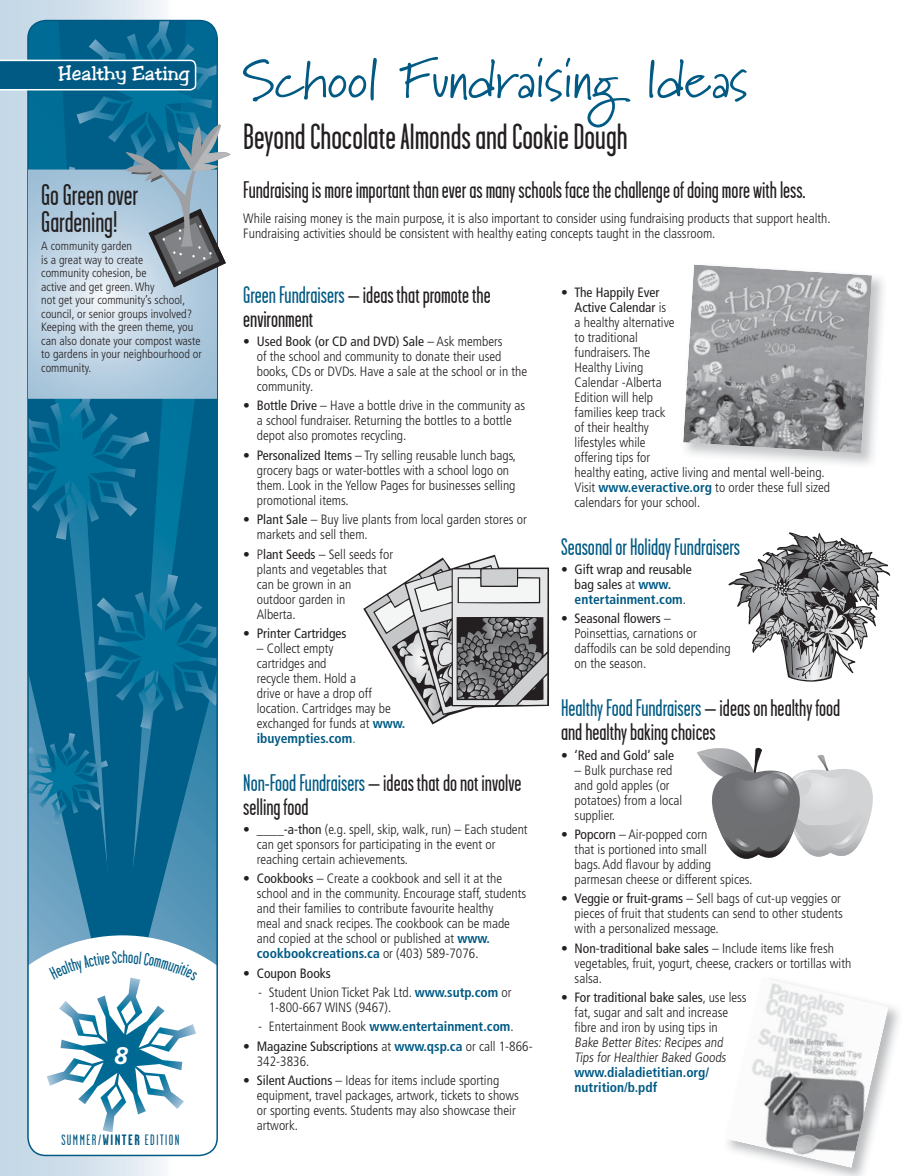
<style>
.page{position:relative;width:906px;height:1176px;background:#fff}
.page>*{position:absolute;margin:0;border:0;box-sizing:border-box;transform-origin:0 0}
.t1{font:54px "Marydale";color:#005a84}
.t2{font:36.3px "Garage Gothic";color:#231f20}
.t3{font:30px/27px "Garage Gothic";color:#231f20}
.t4{font:24px/24px "Garage Gothic";color:#231f20}
.t5{font:24px "Garage Gothic";color:#005a84}
.t6{font:italic 700 24px "Frutiger";color:#fff}
.t7{font:20.25px "Jester";color:#fff}
.t8{font:15px "Garage Gothic";letter-spacing:.1em;color:#005a84}
.t9{font:300 condensed 13.5px/15px "Frutiger";color:#231f20}
.t10{font:condensed 13.5px/15px "Frutiger";color:#231f20;text-align:center}
.t11{font:700 condensed 13.5px/15px "Frutiger";color:#005a84}
.t12{font:300 condensed 12px/13.5px "Frutiger";color:#231f20}
.s1{font-weight:700}
.s2{color:#005a84}
.s3{font-weight:400}
.s4{font-weight:300}
.s5{font-weight:700;color:#005a84}
.s6{font-weight:300;color:#231f20}
</style>
<div class="page">
<svg style="left:0;top:0;width:172px;height:1175px;background:#c8dae7"></svg>
<svg style="left:124px;top:539px;width:91px;height:396px;background:#23779e"></svg>
<svg style="left:30px;top:539px;width:94px;height:396px;background:#2b7a9f"></svg>
<svg style="left:30px;top:574px;width:185px;height:249px;background:#0f6c94"></svg>
<svg style="left:0;top:21px;width:230px;height:518px;background:#69a0ba"></svg>
<svg style="left:363px;top:554px;width:185px;height:170px"></svg>
<img style="left:682px;top:264px;width:189px;height:189px">
<svg style="left:728px;top:532px;width:161px;height:149px"></svg>
<svg style="left:697px;top:747px;width:176px;height:112px"></svg>
<img style="left:804px;top:1006px;width:95px;height:169px">
<img style="left:728px;top:980px;width:160px;height:187px">
<svg style="left:28px;top:935px;width:189px;height:220px"></svg>
<h3 class="t7" style="left:59px;top:61px;width:132px">Healthy Eating</h3>
<h3 class="t3" style="left:41px;top:184px;width:98px">Go Green over<br>Gardening!</h3>
<p class="t12" style="left:41px;top:240px;width:162px">A community garden<br>is a great way to create<br>community cohesion, be<br>active and get green. Why<br>not get your community’s school, council, or senior groups involved?<br>Keeping with the green theme, you can also donate your compost waste to gardens in your neighbourhood or community.</p>
<h3 class="t6" style="left:114px;top:1045px;width:15px">8</h3>
<p class="t8" style="left:61px;top:1133px;width:120px">SUMMER/<span class="s1">WINTER</span> EDITION</p>
<h1 class="t1" style="left:243px;top:47px;width:505px">School Fundraising Ideas</h1>
<h2 class="t2" style="left:243px;top:123px;width:386px">Beyond Chocolate Almonds and Cookie Dough</h2>
<h3 class="t4" style="left:243px;top:179px;width:563px">Fundraising is more important than ever as many schools face the challenge of doing more with less.</h3>
<p class="t9" style="left:243px;top:212px;width:588px">While raising money is the main purpose, it is also important to consider using fundraising products that support health.<br>Fundraising activities should be consistent with healthy eating concepts taught in the classroom.</p>
<h3 class="t4" style="left:243px;top:284px;width:249px"><span class="s2">Green Fundraisers</span> – ideas that promote the environment</h3>
<p class="t9" style="left:256px;top:335px;width:272px;text-indent:-14px">• <span class="s3">Used Book (or CD and DVD) Sale</span> – Ask members<br>of the school and community to donate their used books, CDs or DVDs. Have a sale at the school or in the community.</p>
<p class="t9" style="left:256px;top:399px;width:270px;text-indent:-14px">• <span class="s3">Bottle Drive</span> – Have a bottle drive in the community as a school fundraiser. Returning the bottles to a bottle depot also promotes recycling.</p>
<p class="t9" style="left:256px;top:448px;width:261px;text-indent:-14px">• <span class="s3">Personalized Items</span> – Try selling reusable lunch bags, grocery bags or water-bottles with a school logo on them. Look in the Yellow Pages for businesses selling promotional items.</p>
<p class="t9" style="left:256px;top:513px;width:271px;text-indent:-14px">• <span class="s3">Plant Sale</span> – Buy live plants from local garden stores or markets and sell them.</p>
<p class="t9" style="left:256px;top:547px;width:138px;text-indent:-14px">• P<span class="s3">lant Seeds</span> – Sell seeds for plants and vegetables that can be grown in an outdoor garden in<br>Alberta.</p>
<p class="t10" style="left:243px;top:626px;width:105px"><span class="s4">•</span> Printer Cartridges</p>
<p class="t9" style="left:256px;top:641px;width:150px">– Collect empty<br>cartridges and<br>recycle them. Hold a<br>drive or have a drop off location. Cartridges may be exchanged for funds at <span class="s5">www. ibuyempties.com</span><span class="s2">.</span></p>
<h3 class="t4" style="left:243px;top:772px;width:279px"><span class="s2">Non-Food Fundraisers</span> – ideas that do not involve selling food</h3>
<p class="t9" style="left:256px;top:822px;width:272px;text-indent:-14px">• <span class="s3">____-a-thon</span> (e.g. spell, skip, walk, run) – Each student can get sponsors for participating in the event or reaching certain achievements.</p>
<p class="t9" style="left:256px;top:872px;width:271px;text-indent:-14px">• <span class="s3">Cookbooks</span> – Create a cookbook and sell it at the school and in the community. Encourage staff, students and their families to contribute favourite healthy<br>meal and snack recipes. The cookbook can be made and copied at the school or published at <span class="s5">www. cookbookcreations.ca</span> or (403) 589-7076.</p>
<p class="t10" style="left:243px;top:966px;width:89px"><span class="s4">•</span> Coupon Books</p>
<p class="t9" style="left:269px;top:985px;width:244px;text-indent:-11px">- Student Union Ticket Pak Ltd. <span class="s5">www.sutp.com</span> or<br>1-800-667 WINS (9467).</p>
<p class="t11" style="left:258px;top:1020px;width:257px"><span class="s6">- Entertainment Book</span> www.entertainment.com<span class="s6">.</span></p>
<p class="t9" style="left:256px;top:1039px;width:277px;text-indent:-14px">• <span class="s3">Magazine Subscriptions</span> at <span class="s5">www.qsp.ca</span> or call 1-866-<br>342-3836.</p>
<p class="t9" style="left:256px;top:1073px;width:264px;text-indent:-14px">• <span class="s3">Silent Auctions</span> – Ideas for items include sporting equipment, travel packages, artwork, tickets to shows or sporting events. Students may also showcase their artwork.</p>
<p class="t9" style="left:574px;top:286px;width:257px;text-indent:-14px">• <span class="s3">The Happily Ever<br>Active Calendar</span> is<br>a healthy alternative<br>to traditional<br>fundraisers. The<br>Healthy Living<br>Calendar -Alberta<br>Edition will help<br>families keep track<br>of their healthy<br>lifestyles while<br>offering tips for<br>healthy eating, active living and mental well-being.<br>Visit <span class="s5">www.everactive.org</span> to order these full sized calendars for your school.</p>
<h3 class="t5" style="left:561px;top:537px;width:180px">Seasonal or Holiday Fundraisers</h3>
<p class="t10" style="left:561px;top:563px;width:132px"><span class="s4">•</span> Gift wrap and reusable bag sales <span class="s4">at</span> <span class="s5">www. entertainment.com</span><span class="s4">.</span></p>
<p class="t9" style="left:574px;top:612px;width:157px;text-indent:-13px">• <span class="s3">Seasonal flowers</span> –<br>Poinsettias, carnations or daffodils can be sold depending on the season.</p>
<h3 class="t4" style="left:561px;top:697px;width:280px"><span class="s2">Healthy Food Fundraisers</span> – ideas on healthy food and healthy baking choices</h3>
<p class="t10" style="left:561px;top:748px;width:114px"><span class="s4">•</span> ‘Red and Gold’ sale</p>
<p class="t9" style="left:574px;top:763px;width:109px">– Bulk purchase red and gold apples (or potatoes) from a local supplier.</p>
<p class="t9" style="left:574px;top:827px;width:179px;text-indent:-14px">• <span class="s3">Popcorn</span> – Air-popped corn<br>that is portioned into small<br>bags. Add flavour by adding parmesan cheese or different spices.</p>
<p class="t9" style="left:574px;top:891px;width:269px;text-indent:-14px">• <span class="s3">Veggie or fruit-grams</span> – Sell bags of cut-up veggies or pieces of fruit that students can send to other students with a personalized message.</p>
<p class="t9" style="left:574px;top:941px;width:278px;text-indent:-14px">• <span class="s3">Non-traditional bake sales</span> – Include items like fresh vegetables, fruit, yogurt, cheese, crackers or tortillas with salsa.</p>
<p class="t9" style="left:574px;top:990px;width:173px;text-indent:-13px">• <span class="s3">For traditional bake sales</span>, use less fat, sugar and salt and increase fibre and iron by using tips in<br>Bake Better Bites: Recipes and<br>Tips for Healthier Baked Goods</p>
<p class="t11" style="left:574px;top:1065px;width:136px">www.dialadietitian.org/ nutrition/b.pdf</p>
</div>
